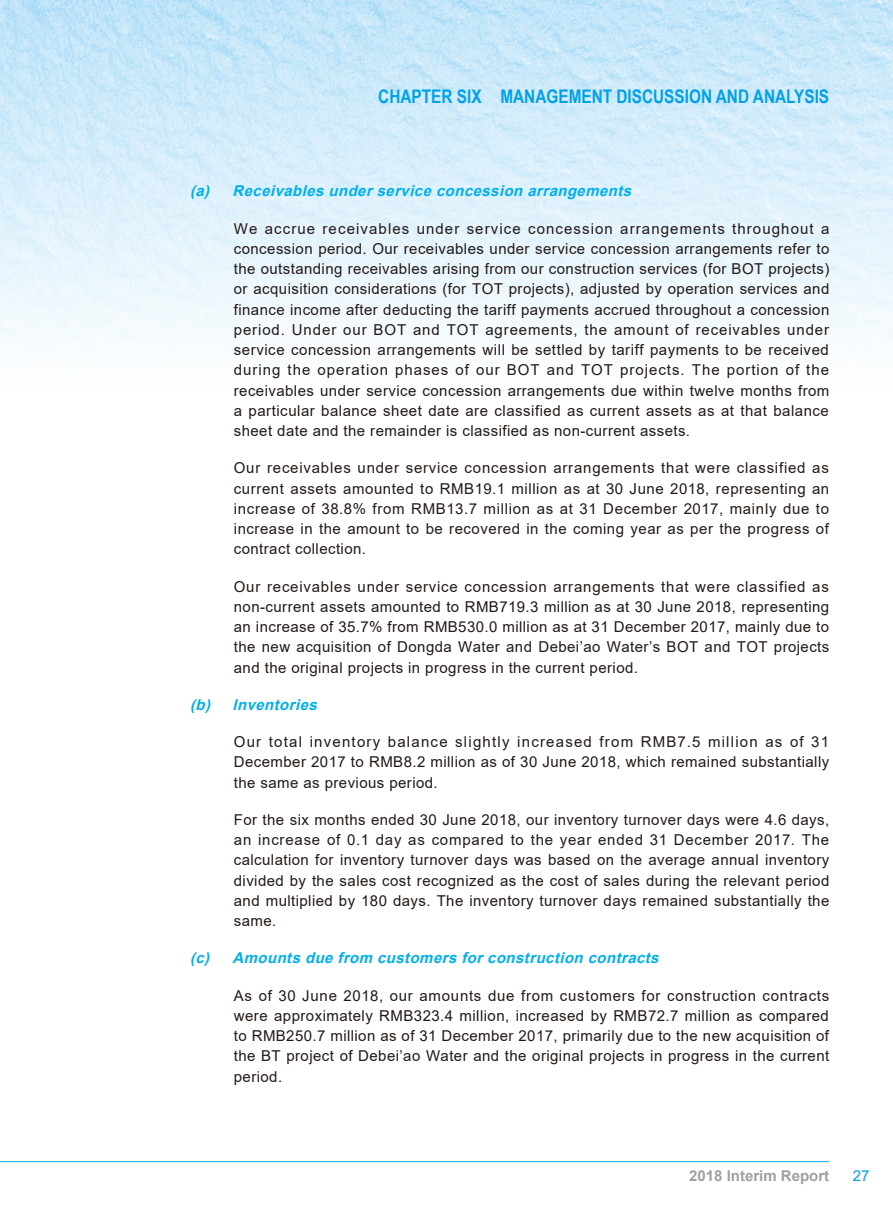
<style>
.page{position:relative;width:893px;height:1212px;background:#fff}
.page>*{position:absolute;margin:0;border:0;box-sizing:border-box;transform-origin:0 0}
.t1{font:700 18.75px "Arial Narrow";color:#00a1e9}
._00_Body_text{font:15px/20.2px "Arial";letter-spacing:.03em;color:#231916;text-align:justify}
._03_Heading_3{font:italic 700 15px "Arial";color:#00afec}
.t2{font:700 15px "Arial";color:#a0a0a1}
.t3{font:15px "Arial";color:#00a1e9}
</style>
<div class="page">
<img style="left:0;top:0;width:893px;height:349px">
<hr style="left:0;top:1161px;width:829px;height:1px;background:#00afec">
<p class="t1" style="left:378px;top:82px;width:452px">CHAPTER SIX MANAGEMENT DISCUSSION AND ANALYSIS</p>
<p class="_03_Heading_3" style="left:190px;top:180px;width:448px">(a) Receivables underservice concession arrangements</p>
<p class="_00_Body_text" style="left:234px;top:218px;width:597px">We accrue receivables under service concession arrangements throughout a concession period. Our receivables under service concession arrangements refer to the outstanding receivables arising from our construction services (for BOT projects) or acquisition considerations (for TOT projects), adjusted by operation services and finance income after deducting the tariff payments accrued throughout a concession period. Under our BOT and TOT agreements, the amount of receivables under service concession arrangements will be settled by tariff payments to be received during the operation phases of our BOT and TOT projects. The portion of the receivables under service concession arrangements due within twelve months from a particular balance sheet date are classified as current assets as at that balance sheet date and the remainder is classified as non-current assets.</p>
<p class="_00_Body_text" style="left:234px;top:458px;width:597px">Our receivables under service concession arrangements that were classified as current assets amounted to RMB19.1 million as at 30 June 2018, representing an increase of 38.8% from RMB13.7 million as at 31 December 2017, mainly due to increase in the amount to be recovered in the coming year as per the progress of contract collection.</p>
<p class="_00_Body_text" style="left:234px;top:576px;width:597px">Our receivables under service concession arrangements that were classified as non-current assets amounted to RMB719.3 million as at 30 June 2018, representing an increase of 35.7% from RMB530.0 million as at 31 December 2017, mainly due to the new acquisition of Dongda Water and Debei’ao Water’s BOT and TOT projects and the original projects in progress in the current period.</p>
<p class="_03_Heading_3" style="left:190px;top:694px;width:133px">(b) Inventories</p>
<p class="_00_Body_text" style="left:234px;top:732px;width:597px">Our total inventory balance slightly increased from RMB7.5 million as of 31<br>December 2017 to RMB8.2 million as of 30 June 2018, which remained substantially the same as previous period.</p>
<p class="_00_Body_text" style="left:234px;top:809px;width:597px">For the six months ended 30 June 2018, our inventory turnover days were 4.6 days, an increase of 0.1 day as compared to the year ended 31 December 2017. The calculation for inventory turnover days was based on the average annual inventory divided by the sales cost recognized as the cost of sales during the relevant period and multiplied by 180 days. The inventory turnover days remained substantially the same.</p>
<p class="_03_Heading_3" style="left:190px;top:947px;width:475px">(c) Amounts due from customers forconstruction contracts</p>
<p class="_00_Body_text" style="left:234px;top:985px;width:597px">As of 30 June 2018, our amounts due from customers for construction contracts were approximately RMB323.4 million, increased by RMB72.7 million as compared to RMB250.7 million as of 31 December 2017, primarily due to the new acquisition of the BT project of Debei’ao Water and the original projects in progress in the current period.</p>
<p class="t2" style="left:689px;top:1165px;width:142px">2018 Interim Report</p>
<p class="t3" style="left:853px;top:1165px;width:18px">27</p>
</div>
